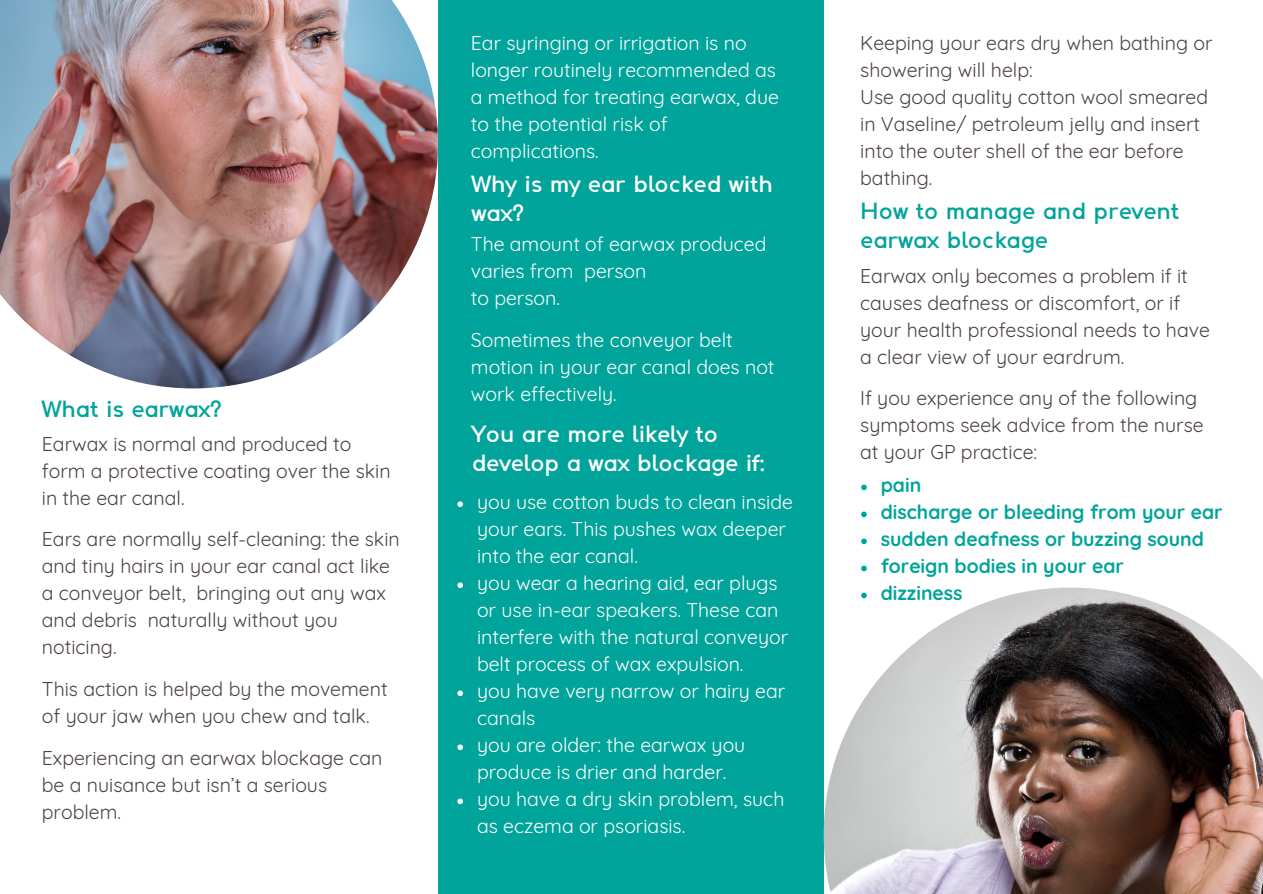
<style>
.page{position:relative;width:1263px;height:894px;background:#fff}
.page>*{position:absolute;margin:0;border:0;box-sizing:border-box;transform-origin:0 0}
.t1{font:700 21px/29.2px "T Sqamus";color:#fff}
.t2{font:700 21px/29.2px "T Sqamus";color:#01a49a}
.t3{font:19.5px/27px "Quicksand";color:#4c4141}
.t4{font:19.5px/27px "Quicksand";color:#fff}
.t5{font:700 19.5px "Quicksand";color:#01a49a}
</style>
<div class="page">
<img style="left:0;top:0;width:438px;height:388px">
<div style="left:439px;top:0;width:385px;height:893px;background:#01a49a"></div>
<img style="left:824px;top:587px;width:439px;height:306px">
<svg style="left:457px;top:501px;width:6px;height:6px"></svg>
<svg style="left:457px;top:582px;width:6px;height:6px"></svg>
<svg style="left:457px;top:690px;width:6px;height:6px"></svg>
<svg style="left:457px;top:744px;width:6px;height:6px"></svg>
<svg style="left:457px;top:798px;width:6px;height:5px"></svg>
<svg style="left:861px;top:484px;width:6px;height:6px"></svg>
<svg style="left:861px;top:511px;width:6px;height:6px"></svg>
<svg style="left:861px;top:538px;width:6px;height:6px"></svg>
<svg style="left:861px;top:565px;width:6px;height:6px"></svg>
<svg style="left:861px;top:592px;width:6px;height:6px"></svg>
<p class="t2" style="left:42px;top:395px;width:181px">What is earwax?</p>
<p class="t3" style="left:42px;top:429px;width:350px">Earwax is normal and produced to form a protective coating over the skin in the ear canal.</p>
<p class="t3" style="left:42px;top:525px;width:359px">Ears are normally self-cleaning: the skin and tiny hairs in your ear canal act like a conveyor belt, bringing out any wax and debris naturally without you noticing.</p>
<p class="t3" style="left:42px;top:674px;width:347px">This action is helped by the movement of your jaw when you chew and talk.</p>
<p class="t3" style="left:42px;top:743px;width:342px">Experiencing an earwax blockage can be a nuisance but isn’t a serious problem.</p>
<p class="t4" style="left:471px;top:29px;width:310px">Ear syringing or irrigation is no longer routinely recommended as a method for treating earwax, due to the potential risk of complications.</p>
<p class="t1" style="left:471px;top:170px;width:303px">Why is my ear blocked with wax?</p>
<p class="t4" style="left:471px;top:230px;width:297px">The amount of earwax produced varies from person</p>
<p class="t4" style="left:471px;top:284px;width:91px">to person.</p>
<p class="t4" style="left:471px;top:326px;width:305px">Sometimes the conveyor belt motion in your ear canal does not work effectively.</p>
<p class="t1" style="left:471px;top:420px;width:294px">You are more likely to develop a wax blockage if:</p>
<p class="t4" style="left:477px;top:488px;width:317px">you use cotton buds to clean inside your ears. This pushes wax deeper into the ear canal.</p>
<p class="t4" style="left:477px;top:569px;width:313px">you wear a hearing aid, ear plugs or use in-ear speakers. These can interfere with the natural conveyor belt process of wax expulsion.</p>
<p class="t4" style="left:477px;top:677px;width:310px">you have very narrow or hairy ear canals</p>
<p class="t4" style="left:477px;top:731px;width:270px">you are older: the earwax you produce is drier and harder.</p>
<p class="t4" style="left:477px;top:785px;width:309px">you have a dry skin problem, such as eczema or psoriasis.</p>
<p class="t3" style="left:860px;top:29px;width:354px">Keeping your ears dry when bathing or showering will help:</p>
<p class="t3" style="left:860px;top:83px;width:349px">Use good quality cotton wool smeared in Vaseline/ petroleum jelly and insert into the outer shell of the ear before bathing.</p>
<p class="t2" style="left:860px;top:198px;width:321px">How to manage and prevent earwax blockage</p>
<p class="t3" style="left:860px;top:262px;width:351px">Earwax only becomes a problem if it causes deafness or discomfort, or if your health professional needs to have a clear view of your eardrum.</p>
<p class="t3" style="left:860px;top:384px;width:345px">If you experience any of the following symptoms seek advice from the nurse at your GP practice:</p>
<p class="t5" style="left:881px;top:473px;width:42px">pain</p>
<p class="t5" style="left:881px;top:500px;width:343px">discharge or bleeding from your ear</p>
<p class="t5" style="left:881px;top:527px;width:325px">sudden deafness or buzzing sound</p>
<p class="t5" style="left:881px;top:554px;width:245px">foreign bodies in your ear</p>
<p class="t5" style="left:881px;top:580px;width:83px">dizziness</p>
</div>
